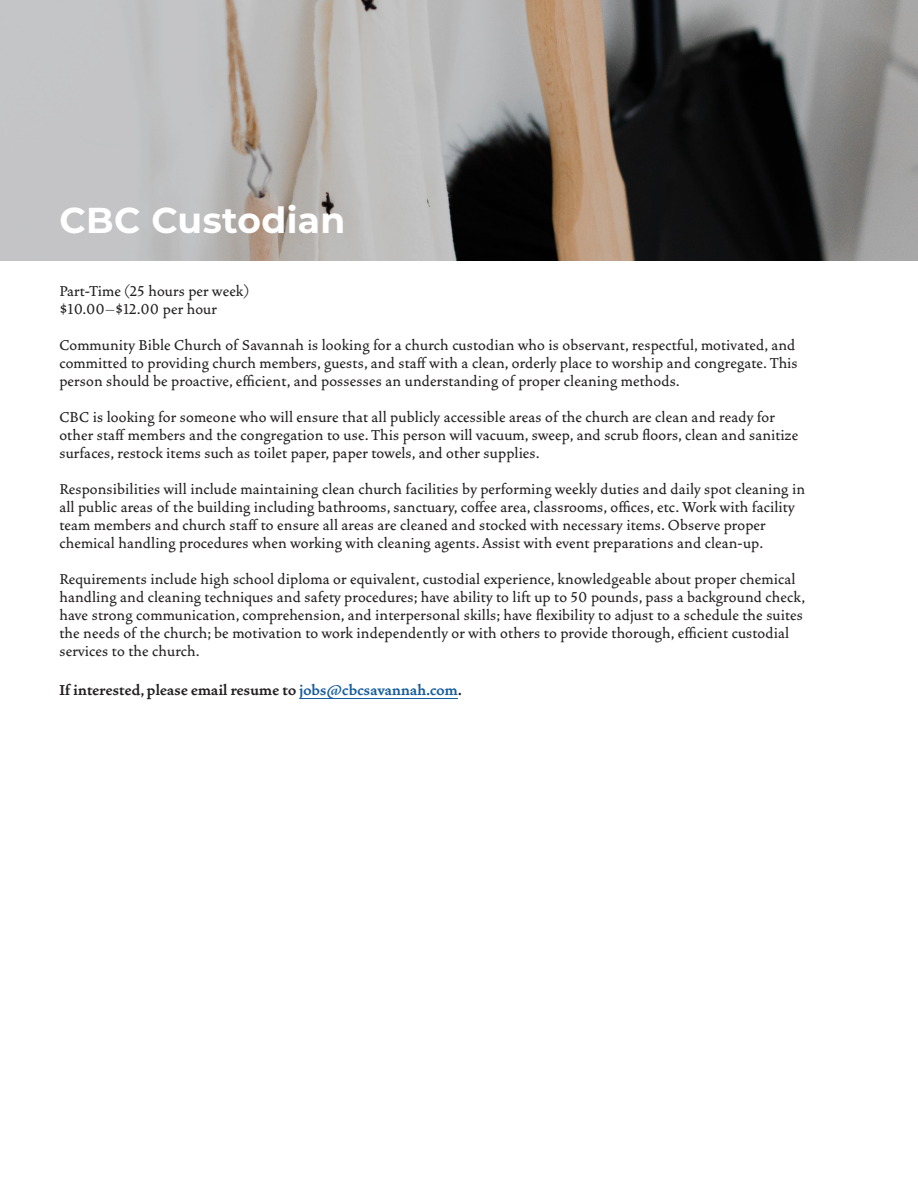
<style>
.page{position:relative;width:918px;height:1188px;background:#fff}
.page>*{position:absolute;margin:0;border:0;box-sizing:border-box;transform-origin:0 0}
.t1{font:700 36px "Montserrat";letter-spacing:.01em;color:#fff}
.Body_Copy{font:500 18px/18px "Vendetta OT";letter-spacing:.01em;color:#231f20}
.Body_Copy-2{font:700 18px "Vendetta OT";letter-spacing:.01em;color:#231f20}
.s1{color:#175d9e}
</style>
<div class="page">
<svg style="left:0;top:0;width:918px;height:260px;background:#8c8986"></svg>
<hr style="left:299px;top:698px;width:159px;height:1px;background:#175d9e">
<p class="t1" style="left:59px;top:194px;width:288px">CBC Custodian</p>
<p class="Body_Copy" style="left:59px;top:282px;width:191px">Part-Time (25 hours per week)</p>
<p class="Body_Copy" style="left:59px;top:300px;width:159px">$10.00–$12.00 per hour</p>
<p class="Body_Copy" style="left:59px;top:336px;width:740px">Community Bible Church of Savannah is looking for a church custodian who is observant, respectful, motivated, and committed to providing church members, guests, and staff with a clean, orderly place to worship and congregate. This person should be proactive, efficient, and possesses an understanding of proper cleaning methods.</p>
<p class="Body_Copy" style="left:59px;top:408px;width:740px">CBC is looking for someone who will ensure that all publicly accessible areas of the church are clean and ready for other staff members and the congregation to use. This person will vacuum, sweep, and scrub floors, clean and sanitize surfaces, restock items such as toilet paper, paper towels, and other supplies.</p>
<p class="Body_Copy" style="left:59px;top:480px;width:747px">Responsibilities will include maintaining clean church facilities by performing weekly duties and daily spot cleaning in all public areas of the building including bathrooms, sanctuary, coffee area, classrooms, offices, etc. Work with facility team members and church staff to ensure all areas are cleaned and stocked with necessary items. Observe proper chemical handling procedures when working with cleaning agents. Assist with event preparations and clean-up.</p>
<p class="Body_Copy" style="left:59px;top:570px;width:747px">Requirements include high school diploma or equivalent, custodial experience, knowledgeable about proper chemical handling and cleaning techniques and safety procedures; have ability to lift up to 50 pounds, pass a background check, have strong communication, comprehension, and interpersonal skills; have flexibility to adjust to a schedule the suites the needs of the church; be motivation to work independently or with others to provide thorough, efficient custodial services to the church.</p>
<p class="Body_Copy-2" style="left:59px;top:682px;width:404px">If interested, please email resume to <span class="s1">jobs@cbcsavannah.com</span>.</p>
</div>
